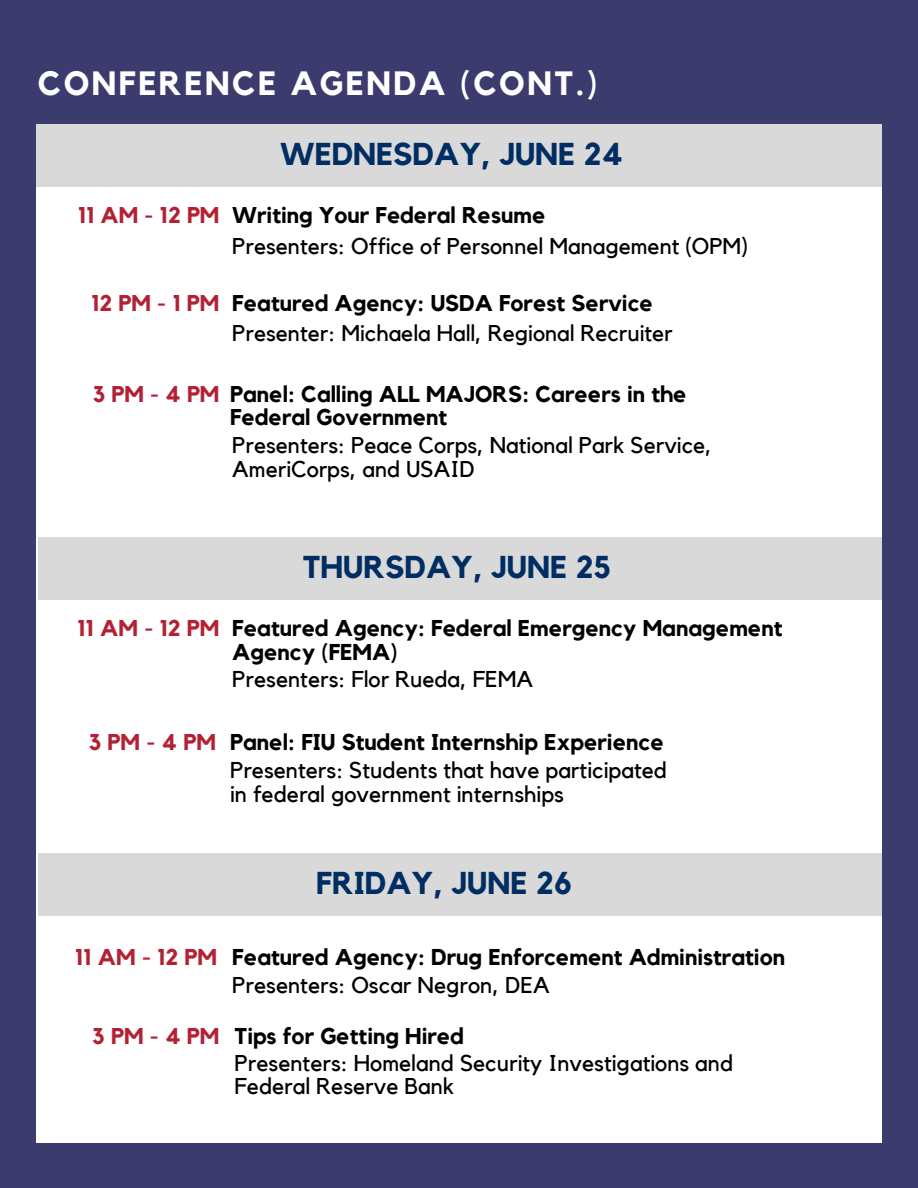
<style>
.page{position:relative;width:918px;height:1188px;background:#3c3b6e}
.page>*{position:absolute;margin:0;border:0;box-sizing:border-box;transform-origin:0 0}
.t1{font:700 33.6px "Kollektif";letter-spacing:.075em;color:#fff}
.t2{font:700 31.5px "Kollektif";color:#002d62}
.t3{font:22.8px/23.7px "Kollektif";color:#000}
.t4{font:700 22.8px/23.9px "Kollektif";color:#000}
.t5{font:700 22.8px "Kollektif";color:#b22234}
</style>
<div class="page">
<div style="left:37px;top:125px;width:845px;height:1018px;background:#fff"></div>
<div style="left:36px;top:125px;width:845px;height:62px;background:#d9d9d9"></div>
<div style="left:38px;top:537px;width:843px;height:62px;background:#d9d9d9"></div>
<div style="left:38px;top:853px;width:843px;height:62px;background:#d9d9d9"></div>
<p class="t1" style="left:38px;top:68px;width:561px">CONFERENCE AGENDA (CONT.)</p>
<p class="t2" style="left:280px;top:140px;width:344px">WEDNESDAY, JUNE 24</p>
<p class="t5" style="left:78px;top:205px;width:143px">11 AM - 12 PM</p>
<p class="t4" style="left:232px;top:204px;width:315px">Writing Your Federal Resume</p>
<p class="t3" style="left:232px;top:235px;width:517px">Presenters: Office of Personnel Management (OPM)</p>
<p class="t5" style="left:91px;top:292px;width:130px">12PM-1PM</p>
<p class="t4" style="left:232px;top:292px;width:422px">Featured Agency: USDA Forest Service</p>
<p class="t3" style="left:232px;top:322px;width:442px">Presenter: Michaela Hall, Regional Recruiter</p>
<p class="t5" style="left:93px;top:383px;width:128px">3PM-4PM</p>
<p class="t4" style="left:230px;top:383px;width:458px">Panel: Calling ALL MAJORS: Careers in the</p>
<p class="t4" style="left:230px;top:406px;width:219px">Federal Government</p>
<p class="t3" style="left:232px;top:435px;width:481px">Presenters: Peace Corps, National Park Service,<br>AmeriCorps, and USAID</p>
<p class="t2" style="left:303px;top:552px;width:310px">THURSDAY, JUNE 25</p>
<p class="t5" style="left:77px;top:618px;width:144px">11 AM - 12 PM</p>
<p class="t4" style="left:232px;top:617px;width:552px">Featured Agency: Federal Emergency Management<br>Agency (FEMA)</p>
<p class="t3" style="left:232px;top:668px;width:302px">Presenters: Flor Rueda, FEMA</p>
<p class="t5" style="left:89px;top:732px;width:129px">3PM-4PM</p>
<p class="t4" style="left:230px;top:732px;width:435px">Panel: FIU Student Internship Experience</p>
<p class="t3" style="left:230px;top:759px;width:439px">Presenters: Students that have participated in federal government internships</p>
<p class="t2" style="left:316px;top:868px;width:257px">FRIDAY, JUNE 26</p>
<p class="t5" style="left:75px;top:947px;width:144px">11 AM - 12 PM</p>
<p class="t4" style="left:232px;top:947px;width:554px">Featured Agency: Drug Enforcement Administration</p>
<p class="t3" style="left:232px;top:974px;width:319px">Presenters: Oscar Negron, DEA</p>
<p class="t5" style="left:92px;top:1025px;width:129px">3PM-4PM</p>
<p class="t4" style="left:235px;top:1025px;width:231px">Tips for Getting Hired</p>
<p class="t3" style="left:235px;top:1052px;width:500px">Presenters: Homeland Security Investigations and<br>Federal Reserve Bank</p>
</div>
